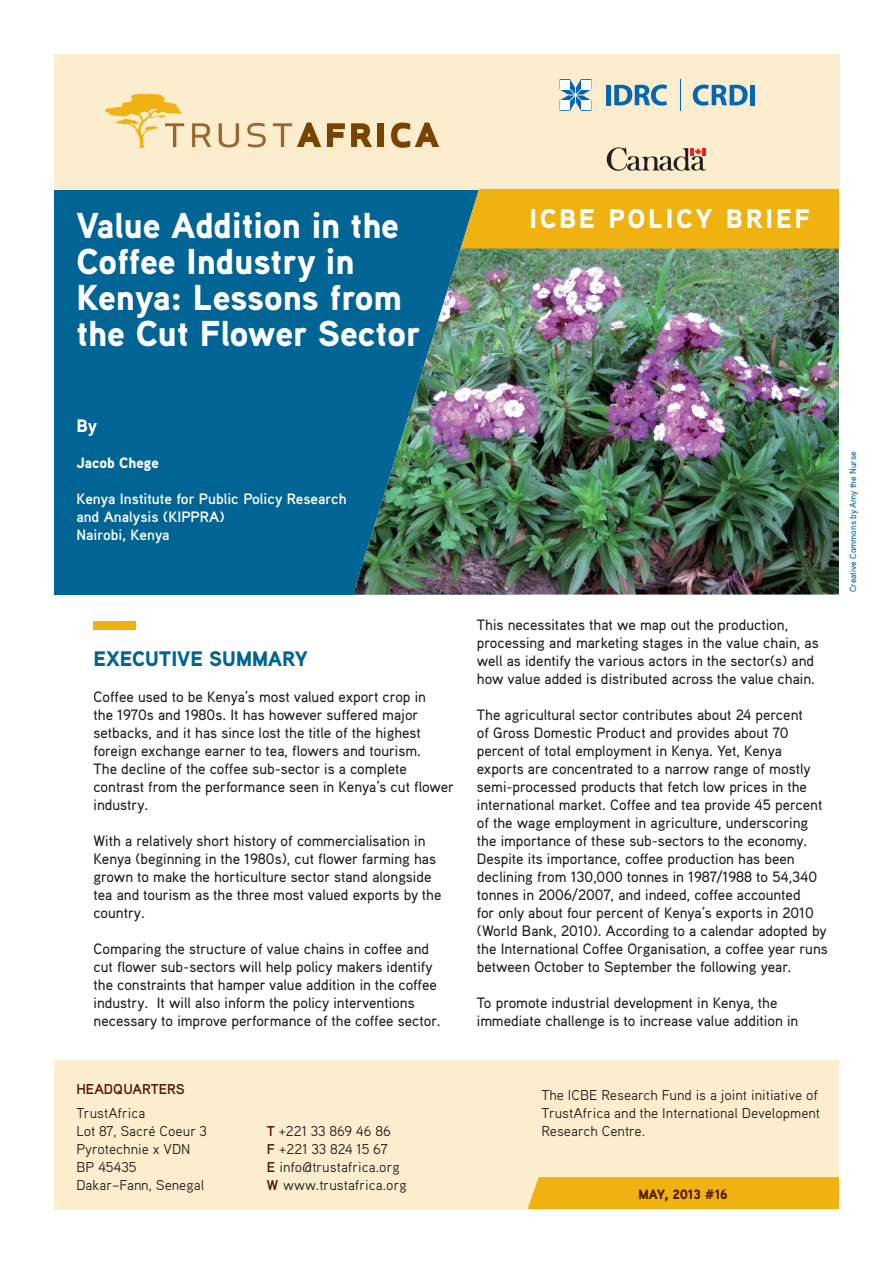
<style>
.page{position:relative;width:893px;height:1263px;background:#fff}
.page>*{position:absolute;margin:0;border:0;box-sizing:border-box;transform-origin:0 0}
.t1{font:900 36px/36px "Aaux Pro";color:#fff}
.t2{font:900 27px "Aaux Pro";letter-spacing:.1em;color:#fff}
.t3{font:900 21px "Aaux Pro";color:#006494}
.t4{font:900 18px "Aaux Pro";color:#fff}
.t5{font:500 15px/18px "Aaux Pro";color:#231f20}
.t6{font:700 15px/18px "Aaux Pro";color:#fff}
.t7{font:900 15px "Aaux Pro";color:#fff}
.t8{font:14.25px/18px "Aaux Pro";color:#231f20}
.t9{font:700 14.25px "Aaux Pro";color:#531600}
.t10{font:900 13.5px "Aaux Pro";letter-spacing:-.01em;color:#531600}
.Trust_Square_Text{font:500 9px "Aaux Pro";color:#006494}
.s1{font-weight:700;color:#531600}
</style>
<div class="page">
<div style="left:54px;top:189px;width:465px;height:406px;background:#006494"></div>
<div style="left:54px;top:54px;width:786px;height:135px;background:#fcedce"></div>
<div style="left:54px;top:1060px;width:785px;height:149px;background:#fcedce"></div>
<img style="left:353px;top:247px;width:486px;height:348px">
<div style="left:461px;top:189px;width:378px;height:60px;background:#efb211"></div>
<div style="left:528px;top:1177px;width:311px;height:32px;background:#efb211"></div>
<svg style="left:192px;top:123px;width:19px;height:24px"></svg>
<svg style="left:219px;top:123px;width:20px;height:24px"></svg>
<svg style="left:247px;top:123px;width:19px;height:24px"></svg>
<svg style="left:273px;top:123px;width:48px;height:24px"></svg>
<svg style="left:327px;top:123px;width:18px;height:24px"></svg>
<svg style="left:351px;top:123px;width:21px;height:24px"></svg>
<div style="left:378px;top:123px;width:6px;height:24px;background:#794400"></div>
<svg style="left:391px;top:123px;width:48px;height:25px"></svg>
<svg style="left:105px;top:93px;width:79px;height:55px"></svg>
<div style="left:94px;top:621px;width:42px;height:9px;background:#efb211"></div>
<svg style="left:560px;top:79px;width:31px;height:32px"></svg>
<div style="left:606px;top:85px;width:5px;height:20px;background:#0166b3"></div>
<svg style="left:614px;top:85px;width:53px;height:21px"></svg>
<svg style="left:693px;top:85px;width:55px;height:21px"></svg>
<div style="left:750px;top:85px;width:5px;height:20px;background:#0166b3"></div>
<hr style="left:680px;top:79px;width:1px;height:32px;background:#0166b3">
<div style="left:561px;top:80px;width:9px;height:9px;background:#fff"></div>
<div style="left:581px;top:80px;width:9px;height:9px;background:#fff"></div>
<div style="left:561px;top:101px;width:9px;height:9px;background:#fff"></div>
<div style="left:581px;top:101px;width:9px;height:9px;background:#fff"></div>
<svg style="left:606px;top:147px;width:100px;height:24px"></svg>
<p class="t1" style="left:76px;top:206px;width:346px">Value Addition in the<br>Coffee Industry in<br>Kenya: Lessons from the Cut Flower Sector</p>
<p class="t2" style="left:529px;top:201px;width:282px">ICBE POLICY BRIEF</p>
<p class="t4" style="left:76px;top:414px;width:22px">By</p>
<p class="t7" style="left:76px;top:453px;width:84px">Jacob Chege</p>
<p class="t6" style="left:76px;top:489px;width:272px">Kenya Institute for Public Policy Research and Analysis (KIPPRA)</p>
<p class="t6" style="left:76px;top:525px;width:95px">Nairobi, Kenya</p>
<p class="t3" style="left:94px;top:645px;width:216px">EXECUTIVE SUMMARY</p>
<p class="t5" style="left:94px;top:687px;width:362px">Coffee used to be Kenya’s most valued export crop in<br>the 1970s and 1980s. It has however suffered major setbacks, and it has since lost the title of the highest foreign exchange earner to tea, flowers and tourism.<br>The decline of the coffee sub-sector is a complete contrast from the performance seen in Kenya’s cut flower industry.</p>
<p class="t5" style="left:94px;top:831px;width:349px">With a relatively short history of commercialisation in Kenya (beginning in the 1980s), cut flower farming has grown to make the horticulture sector stand alongside tea and tourism as the three most valued exports by the country.</p>
<p class="t5" style="left:94px;top:939px;width:348px">Comparing the structure of value chains in coffee and cut flower sub-sectors will help policy makers identify the constraints that hamper value addition in the coffee industry. It will also inform the policy interventions necessary to improve performance of the coffee sector.</p>
<p class="t9" style="left:76px;top:1079px;width:110px">HEADQUARTERS</p>
<p class="t8" style="left:76px;top:1104px;width:70px">TrustAfrica</p>
<p class="t8" style="left:76px;top:1122px;width:132px">Lot 87, Sacré Coeur 3</p>
<p class="t8" style="left:76px;top:1140px;width:116px">Pyrotechnie x VDN</p>
<p class="t8" style="left:76px;top:1158px;width:62px">BP 45435</p>
<p class="t8" style="left:76px;top:1176px;width:129px">Dakar–Fann, Senegal</p>
<p class="t8" style="left:267px;top:1121px;width:125px"><span class="s1">T</span> +221 33 869 46 86</p>
<p class="t8" style="left:267px;top:1139px;width:122px"><span class="s1">F</span> +221 33 824 15 67</p>
<p class="t8" style="left:267px;top:1157px;width:134px"><span class="s1">E</span> info@trustafrica.org</p>
<p class="t8" style="left:267px;top:1175px;width:141px"><span class="s1">W</span> www.trustafrica.org</p>
<p class="t5" style="left:477px;top:615px;width:343px">This necessitates that we map out the production, processing and marketing stages in the value chain, as well as identify the various actors in the sector(s) and how value added is distributed across the value chain.</p>
<p class="t5" style="left:477px;top:705px;width:352px">The agricultural sector contributes about 24 percent<br>of Gross Domestic Product and provides about 70 percent of total employment in Kenya. Yet, Kenya exports are concentrated to a narrow range of mostly semi-processed products that fetch low prices in the international market. Coffee and tea provide 45 percent of the wage employment in agriculture, underscoring the importance of these sub-sectors to the economy.<br>Despite its importance, coffee production has been declining from 130,000 tonnes in 1987/1988 to 54,340 tonnes in 2006/2007, and indeed, coffee accounted<br>for only about four percent of Kenya’s exports in 2010 (World Bank, 2010). According to a calendar adopted by the International Coffee Organisation, a coffee year runs between October to September the following year.</p>
<p class="t5" style="left:477px;top:993px;width:323px">To promote industrial development in Kenya, the immediate challenge is to increase value addition in</p>
<p class="Trust_Square_Text" style="left:847px;top:592px;width:142px;rotate:-90deg">Creative Commons by Amy the Nurse</p>
<p class="t8" style="left:541px;top:1086px;width:280px">The ICBE Research Fund is a joint initiative of<br>TrustAfrica and the International Development<br>Research Centre.</p>
<p class="t10" style="left:639px;top:1186px;width:91px">MAY, 2013 #16</p>
</div>
